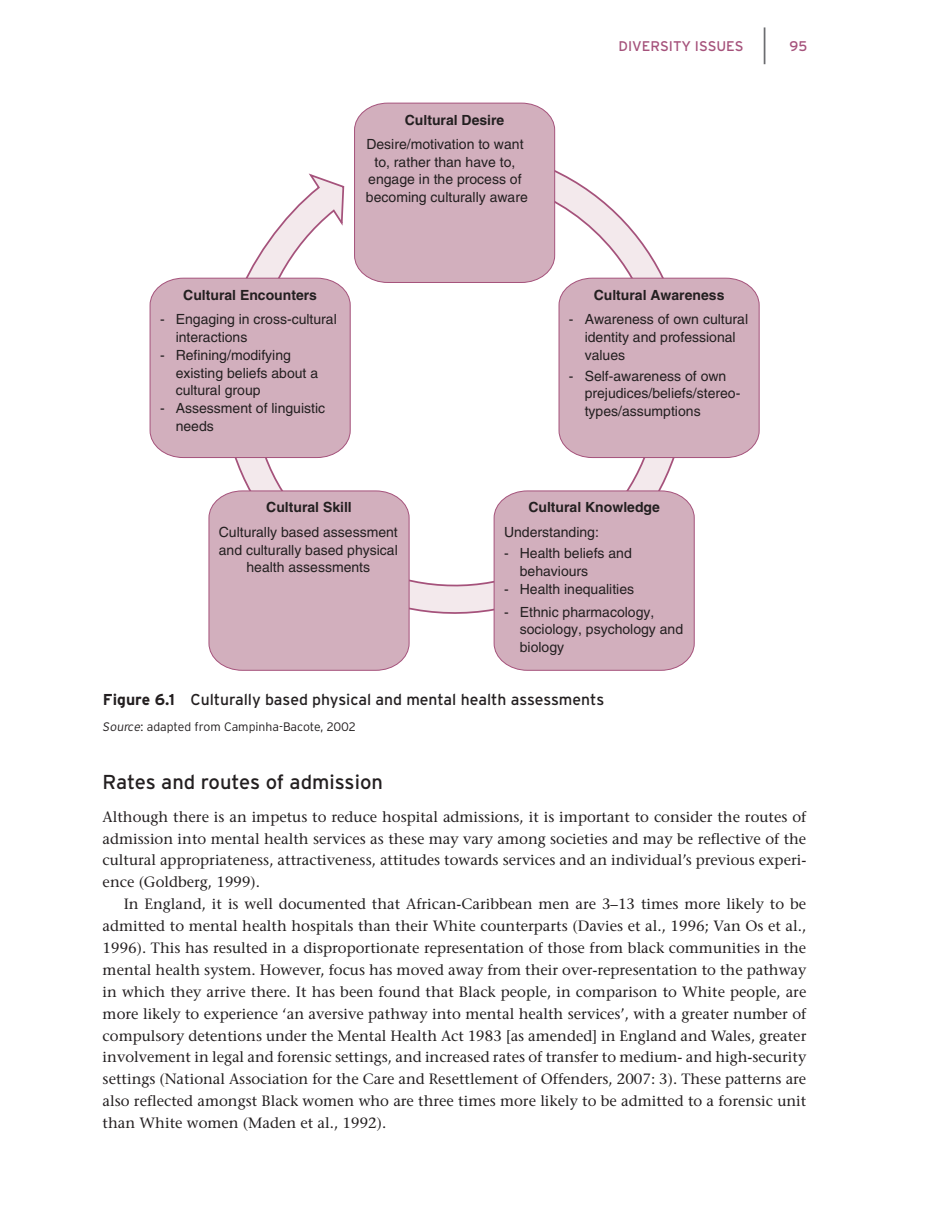
<style>
.page{position:relative;width:933px;height:1216px;background:#fff}
.page>*{position:absolute;margin:0;border:0;box-sizing:border-box;transform-origin:0 0}
.t1{font:20.12px "Interstate";color:#231f20}
.FC{font:15.75px "Interstate";letter-spacing:-.01em;color:#231f20}
.TEXT_IND{font:500 14.88px/21.9px "Stone Serif Std";color:#231f20;text-align:justify}
.TEXT{font:500 14.88px/21.9px "Stone Serif Std";color:#231f20;text-align:justify}
.t2{font:14px/17.5px "Helvetica LT Std";color:#231f20}
.t3{font:700 14px/24.7px "Helvetica LT Std";color:#231f20}
.t4{font:14px "Interstate";color:#a5527b}
.FSN{font:300 12.25px "Interstate";color:#231f20}
.s1{font-weight:700}
.s2{font-weight:400}
.s3{font-style:italic}
</style>
<div class="page">
<hr style="left:764px;top:27px;width:1px;height:37px;background:#6c6d70">
<svg style="left:234px;top:458px;width:441px;height:156px"></svg>
<div style="left:493px;top:490px;width:202px;height:181px;background:#d2afbd"></div>
<div style="left:208px;top:490px;width:202px;height:181px;background:#d2afbd"></div>
<svg style="left:150px;top:103px;width:609px;height:355px"></svg>
<p class="t2" style="left:366px;top:107px;width:159px;line-height:24.7px;text-indent:38px"><span class="s1">Cultural Desire<br></span>Desire/motivation to want</p>
<p class="t2" style="left:366px;top:153px;width:163px;text-align:center">to, rather than have to, engage in the process of becoming culturally aware</p>
<p class="t3" style="left:183px;top:282px;width:135px">Cultural Encounters</p>
<p class="t2" style="left:176px;top:311px;width:163px;text-indent:-16px">- Engaging in cross-cultural interactions</p>
<p class="t2" style="left:176px;top:346px;width:144px;text-indent:-16px">- Refining/modifying existing beliefs about a cultural group</p>
<p class="t2" style="left:176px;top:399px;width:151px;text-indent:-16px">- Assessment of linguistic needs</p>
<p class="t4" style="left:618px;top:39px;width:126px">DIVERSITY ISSUES</p>
<p class="t4" style="left:789px;top:39px;width:19px">95</p>
<p class="t3" style="left:594px;top:282px;width:132px">Cultural Awareness</p>
<p class="t2" style="left:585px;top:311px;width:165px;text-indent:-16px">- Awareness of own cultural identity and professional values</p>
<p class="t2" style="left:585px;top:367px;width:157px;text-indent:-16px">- Self-awareness of own prejudices/beliefs/stereo&shy;types/assumptions</p>
<p class="t2" style="left:219px;top:495px;width:180px;line-height:24.7px;text-align:center"><span class="s1">Cultural Skill<br></span>Culturally based assessment</p>
<p class="t2" style="left:219px;top:541px;width:180px;text-align:center">and culturally based physical health assessments</p>
<p class="t3" style="left:504px;top:495px;width:157px;text-indent:24px">Cultural Knowledge<br><span class="s2">Understanding:</span></p>
<p class="t2" style="left:520px;top:544px;width:114px;text-indent:-16px">- Health beliefs and behaviours</p>
<p class="t2" style="left:504px;top:581px;width:132px">- Health inequalities</p>
<p class="t2" style="left:520px;top:603px;width:165px;text-indent:-16px">- Ethnic pharmacology, sociology, psychology and biology</p>
<p class="FC" style="left:103px;top:690px;width:503px"><span class="s1">Figure 6.1</span> Culturally based physical and mental health assessments</p>
<p class="FSN" style="left:103px;top:720px;width:255px"><span class="s3">Source</span>: adapted from Campinha-Bacote, 2002</p>
<h2 class="t1" style="left:103px;top:771px;width:282px">Rates and routes of admission</h2>
<p class="TEXT" style="left:103px;top:805px;width:705px">Although there is an impetus to reduce hospital admissions, it is important to consider the routes of admission into mental health services as these may vary among societies and may be reflective of the cultural appropriateness, attractiveness, attitudes towards services and an individual’s previous experi&shy;ence (Goldberg, 1999).</p>
<p class="TEXT_IND" style="left:103px;top:893px;width:705px;text-indent:21px">In England, it is well documented that African-Caribbean men are 3–13 times more likely to be admitted to mental health hospitals than their White counterparts (Davies et al., 1996; Van Os et al., 1996). This has resulted in a disproportionate representation of those from black communities in the mental health system. However, focus has moved away from their over-representation to the pathway in which they arrive there. It has been found that Black people, in comparison to White people, are more likely to experience ‘an aversive pathway into mental health services’, with a greater number of compulsory detentions under the Mental Health Act 1983 [as amended] in England and Wales, greater involvement in legal and forensic settings, and increased rates of transfer to medium- and high-security settings (National Association for the Care and Resettlement of Offenders, 2007: 3). These patterns are also reflected amongst Black women who are three times more likely to be admitted to a forensic unit than White women (Maden et al., 1992).</p>
</div>
